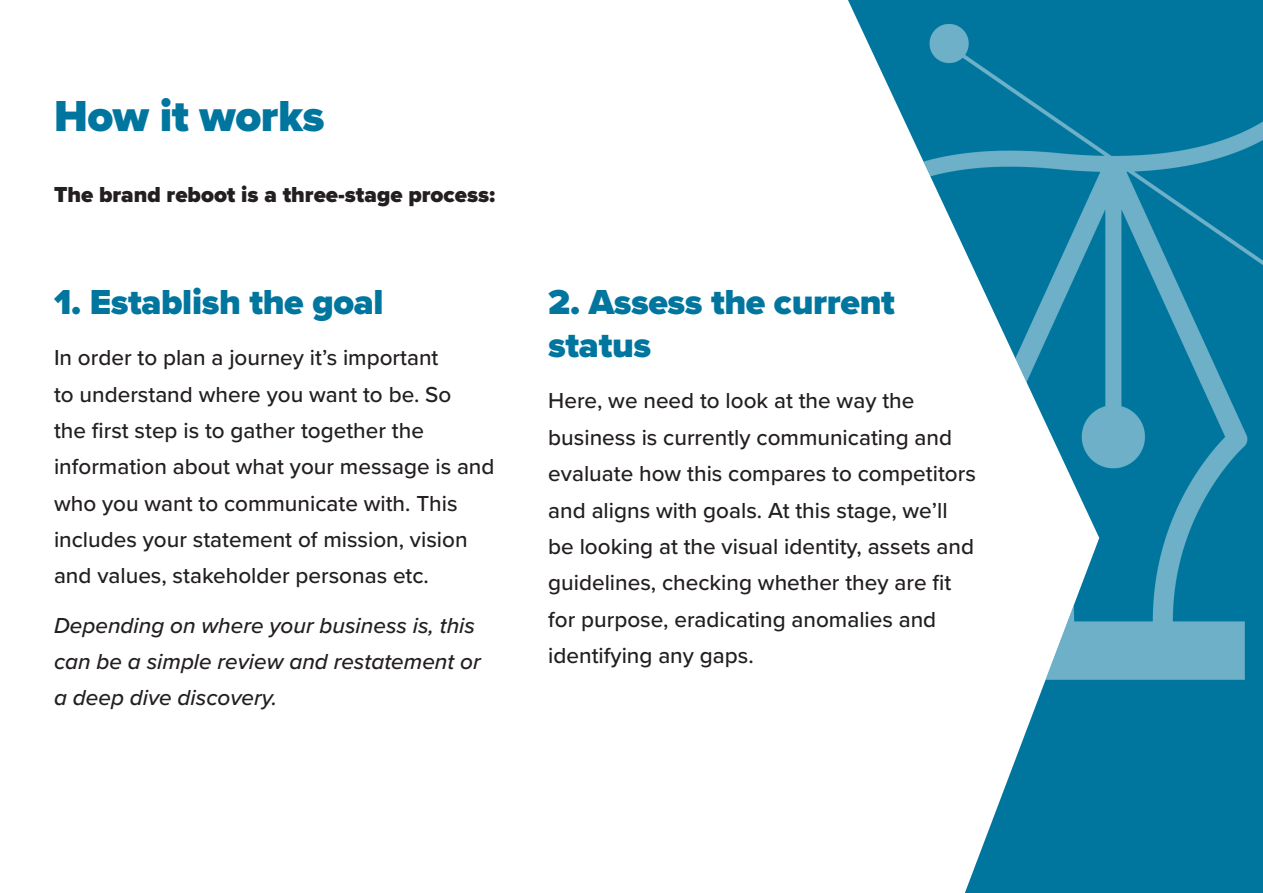
<style>
.page{position:relative;width:1263px;height:893px;background:#fff}
.page>*{position:absolute;margin:0;border:0;box-sizing:border-box;transform-origin:0 0}
.tit-01{font:900 45px "Proxima Nova";letter-spacing:-.01em;color:#00769f}
.tit-02{font:900 36px/43.2px "Proxima Nova";letter-spacing:-.01em;color:#00769f}
.texto{font:500 22.5px/36.3px "Proxima Nova";color:#231f20}
.texto-2{font:italic 500 22.5px/36.3px "Proxima Nova";color:#231f20}
.texto-3{font:900 22.5px "Proxima Nova";color:#231f20}
</style>
<div class="page">
<svg style="left:965px;top:680px;width:298px;height:213px;background:#2288ab"></svg>
<img style="left:848px;top:0;width:415px;height:680px">
<p class="tit-01" style="left:54px;top:83px;width:272px">How it works</p>
<p class="texto-3" style="left:54px;top:178px;width:443px">The brand reboot is a three-stage process:</p>
<p class="tit-02" style="left:54px;top:280px;width:331px">1. Establish the goal</p>
<p class="texto" style="left:54px;top:339px;width:442px">In order to plan a journey it’s important<br>to understand where you want to be. So<br>the first step is to gather together the information about what your message is and who you want to communicate with. This includes your statement of mission, vision and values, stakeholder personas etc.</p>
<p class="texto-2" style="left:54px;top:606px;width:428px">Depending on where your business is, this can be a simple review and restatement or a deep dive discovery.</p>
<p class="tit-02" style="left:548px;top:280px;width:348px">2. Assess the current status</p>
<p class="texto" style="left:548px;top:382px;width:429px">Here, we need to look at the way the business is currently communicating and evaluate how this compares to competitors and aligns with goals. At this stage, we’ll be looking at the visual identity, assets and guidelines, checking whether they are fit for purpose, eradicating anomalies and identifying any gaps.</p>
</div>
